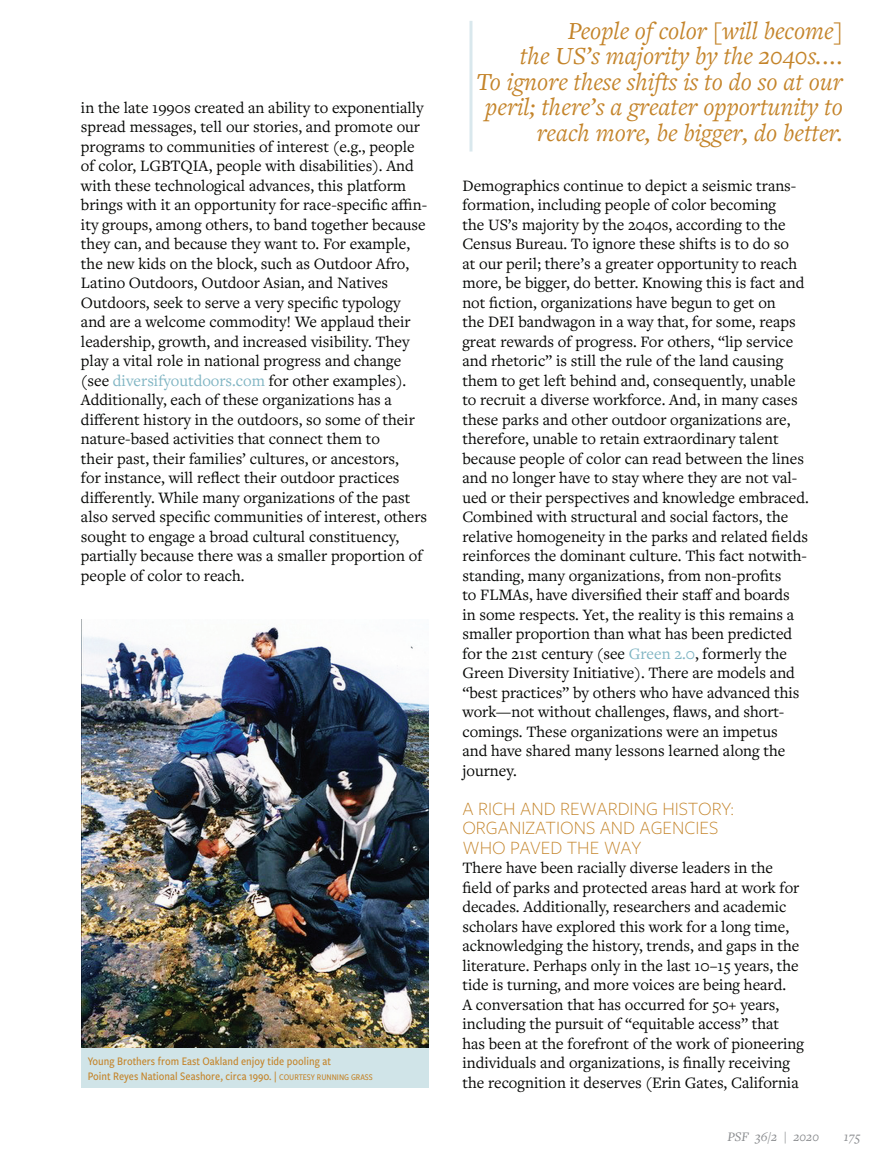
<style>
.page{position:relative;width:891px;height:1175px;background:#fff}
.page>*{position:absolute;margin:0;border:0;box-sizing:border-box;transform-origin:0 0}
.t1{font:italic 25.5px/25.5px "Freight Text Pro";color:#c4842a;text-align:right}
.t2{font:300 19.5px/19.5px "Freight Sans Pro";color:#c4842a}
.t3{font:16.5px/19.5px "Freight Text Pro";color:#040503}
.t4{font:italic 13.5px "Freight Text Pro";color:#898b8e}
.t5{font:500 12px/15px "Freight Sans Cnd Pro";color:#c4842a}
.s1{color:#80b5c3}
.s2{font-size:9px}
</style>
<div class="page">
<img style="left:81px;top:620px;width:348px;height:428px">
<div style="left:81px;top:1048px;width:348px;height:40px;background:#d0e4e8"></div>
<hr style="left:470px;top:21px;width:2px;height:131px;background:#80b5c3">
<p class="t3" style="left:81px;top:97px;width:348px">in the late 1990s created an ability to exponentially spread messages, tell our stories, and promote our programs to communities of interest (e.g., people of color, LGBTQIA, people with disabilities). And with these technological advances, this platform brings with it an opportunity for race-specific affin&shy;ity groups, among others, to band together because they can, and because they want to. For example, the new kids on the block, such as Outdoor Afro, Latino Outdoors, Outdoor Asian, and Natives Outdoors, seek to serve a very specific typology and are a welcome commodity! We applaud their leadership, growth, and increased visibility. They play a vital role in national progress and change (see <span class="s1">diversifyoutdoors.com</span> for other examples).<br>Additionally, each of these organizations has a different history in the outdoors, so some of their nature-based activities that connect them to<br>their past, their families’ cultures, or ancestors,<br>for instance, will reflect their outdoor practices differently. While many organizations of the past also served specific communities of interest, others sought to engage a broad cultural constituency, partially because there was a smaller proportion of people of color to reach.</p>
<p class="t5" style="left:88px;top:1052px;width:287px">Young Brothers from East Oakland enjoy tide pooling at<br>Point Reyes National Seashore, circa 1990. | <span class="s2">COURTESY RUNNING GRASS</span></p>
<h1 class="t1" style="left:476px;top:17px;width:368px">People of color [will become]<br>the US’s majority by the 2040s....<br>To ignore these shifts is to do so at our peril; there’s a greater opportunity to reach more, be bigger, do better.</h1>
<p class="t3" style="left:462px;top:175px;width:348px">Demographics continue to depict a seismic trans&shy;formation, including people of color becoming<br>the US’s majority by the 2040s, according to the Census Bureau. To ignore these shifts is to do so<br>at our peril; there’s a greater opportunity to reach more, be bigger, do better. Knowing this is fact and not fiction, organizations have begun to get on<br>the DEI bandwagon in a way that, for some, reaps great rewards of progress. For others, “lip service and rhetoric” is still the rule of the land causing them to get left behind and, consequently, unable to recruit a diverse workforce. And, in many cases these parks and other outdoor organizations are, therefore, unable to retain extraordinary talent because people of color can read between the lines and no longer have to stay where they are not val&shy;ued or their perspectives and knowledge embraced.<br>Combined with structural and social factors, the relative homogeneity in the parks and related fields reinforces the dominant culture. This fact notwith&shy;standing, many organizations, from non-profits<br>to FLMAs, have diversified their staff and boards<br>in some respects. Yet, the reality is this remains a smaller proportion than what has been predicted for the 21st century (see <span class="s1">Green 2.0</span>, formerly the Green Diversity Initiative). There are models and “best practices” by others who have advanced this work—not without challenges, flaws, and short&shy;comings. These organizations were an impetus<br>and have shared many lessons learned along the journey.</p>
<p class="t2" style="left:462px;top:798px;width:273px">A RICH AND REWARDING HISTORY:<br>ORGANIZATIONS AND AGENCIES<br>WHO PAVED THE WAY</p>
<p class="t3" style="left:462px;top:857px;width:343px">There have been racially diverse leaders in the field of parks and protected areas hard at work for decades. Additionally, researchers and academic scholars have explored this work for a long time, acknowledging the history, trends, and gaps in the literature. Perhaps only in the last 10–15 years, the tide is turning, and more voices are being heard.<br>A conversation that has occurred for 50+ years, including the pursuit of “equitable access” that has been at the forefront of the work of pioneering individuals and organizations, is finally receiving the recognition it deserves (Erin Gates, California</p>
<p class="t4" style="left:727px;top:1128px;width:93px">PSF 36/2 | 2020</p>
<p class="t4" style="left:844px;top:1128px;width:18px">175</p>
</div>
